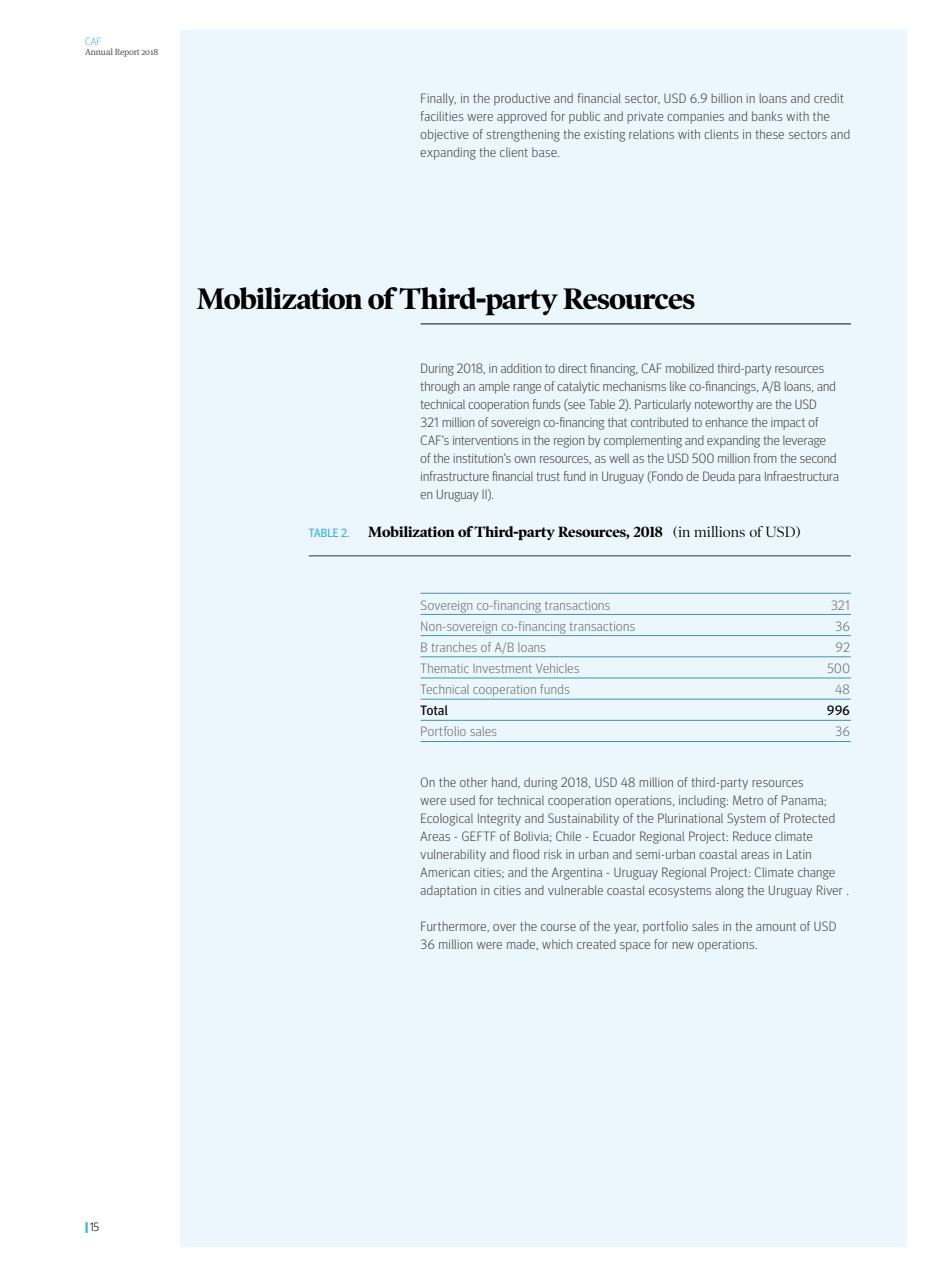
<style>
.page{position:relative;width:936px;height:1276px;background:#fff}
.page>*{position:absolute;margin:0;border:0;box-sizing:border-box;transform-origin:0 0}
.t1{font:700 30px "Poynter OS Disp";letter-spacing:-.025em;color:#000}
.t2{font:700 15px "Poynter OS Disp";color:#000}
.t3{font:300 13.5px/18px "Meta Headline Pro";letter-spacing:.03em;color:#414042}
.t4{font:300 13.5px "Meta Headline Pro";letter-spacing:.035em;color:#696a6d}
.t5{font:13.5px "Meta Headline Pro";letter-spacing:.035em;color:#000}
.t6{font:12px "Meta Headline Pro";letter-spacing:.01em;color:#3cb4e5}
.t7{font:300 12px "Meta Headline Pro";color:#000}
.t8{font:300 10.5px "Meta Headline Pro";color:#3cb4e5}
.t9{font:9px "Meta Serif Pro";letter-spacing:-.02em;color:#58595b}
.s1{font-weight:400}
.s2{font-weight:900;color:#3cb4e5}
</style>
<div class="page">
<div style="left:180px;top:30px;width:726px;height:1216px;background:#ebf7fc"></div>
<hr style="left:420px;top:323px;width:430px;height:2px;background:#58595b">
<hr style="left:309px;top:555px;width:541px;height:1px;background:#717275">
<hr style="left:420px;top:593px;width:430px;height:1px;background:#4593ae">
<hr style="left:420px;top:614px;width:430px;height:1px;background:#4593ae">
<hr style="left:420px;top:720px;width:430px;height:1px;background:#4593ae">
<hr style="left:420px;top:741px;width:430px;height:1px;background:#4593ae">
<hr style="left:420px;top:635px;width:430px;height:1px;background:#4593ae">
<hr style="left:420px;top:656px;width:430px;height:1px;background:#4593ae">
<hr style="left:420px;top:677px;width:430px;height:1px;background:#4593ae">
<hr style="left:420px;top:699px;width:430px;height:1px;background:#4593ae">
<p class="t8" style="left:85px;top:33px;width:17px">CAF</p>
<p class="t9" style="left:85px;top:46px;width:75px">Annual Report 2018</p>
<p class="t3" style="left:420px;top:88px;width:431px">Finally, in the productive and financial sector, USD 6.9 billion in loans and credit facilities were approved for public and private companies and banks with the objective of strengthening the existing relations with clients in these sectors and expanding the client base.</p>
<h1 class="t1" style="left:197px;top:281px;width:500px">Mobilization of Third-party Resources</h1>
<p class="t3" style="left:420px;top:358px;width:420px">During 2018, in addition to direct financing, CAF mobilized third-party resources through an ample range of catalytic mechanisms like co-financings, A/B loans, and technical cooperation funds (see Table 2). Particularly noteworthy are the USD<br>321 million of sovereign co-financing that contributed to enhance the impact of CAF’s interventions in the region by complementing and expanding the leverage of the institution’s own resources, as well as the USD 500 million from the second infrastructure financial trust fund in Uruguay (Fondo de Deuda para Infraestructura en Uruguay II).</p>
<p class="t6" style="left:309px;top:524px;width:42px">TABLE 2.</p>
<p class="t2" style="left:368px;top:523px;width:434px">Mobilization of Third-party Resources, 2018 <span class="s1">(in millions of USD)</span></p>
<p class="t4" style="left:420px;top:595px;width:191px">Sovereign co-financing transactions</p>
<p class="t4" style="left:831px;top:595px;width:20px">321</p>
<p class="t4" style="left:420px;top:616px;width:216px">Non-sovereign co-financing transactions</p>
<p class="t4" style="left:835px;top:616px;width:16px">36</p>
<p class="t4" style="left:420px;top:637px;width:127px">B tranches of A/B loans</p>
<p class="t4" style="left:835px;top:637px;width:15px">92</p>
<p class="t4" style="left:420px;top:658px;width:160px">Thematic Investment Vehicles</p>
<p class="t4" style="left:827px;top:658px;width:24px">500</p>
<p class="t4" style="left:420px;top:679px;width:151px">Technical cooperation funds</p>
<p class="t4" style="left:835px;top:679px;width:16px">48</p>
<p class="t5" style="left:420px;top:700px;width:29px">Total</p>
<p class="t5" style="left:827px;top:700px;width:24px">996</p>
<p class="t4" style="left:420px;top:721px;width:78px">Portfolio sales</p>
<p class="t4" style="left:835px;top:721px;width:16px">36</p>
<p class="t3" style="left:420px;top:772px;width:430px">On the other hand, during 2018, USD 48 million of third-party resources<br>were used for technical cooperation operations, including: Metro of Panama; Ecological Integrity and Sustainability of the Plurinational System of Protected Areas - GEFTF of Bolivia; Chile - Ecuador Regional Project: Reduce climate vulnerability and flood risk in urban and semi-urban coastal areas in Latin American cities; and the Argentina - Uruguay Regional Project: Climate change adaptation in cities and vulnerable coastal ecosystems along the Uruguay River .</p>
<p class="t3" style="left:420px;top:916px;width:417px">Furthermore, over the course of the year, portfolio sales in the amount of USD<br>36 million were made, which created space for new operations.</p>
<p class="t7" style="left:85px;top:1218px;width:16px"><span class="s2">|</span> 15</p>
</div>
